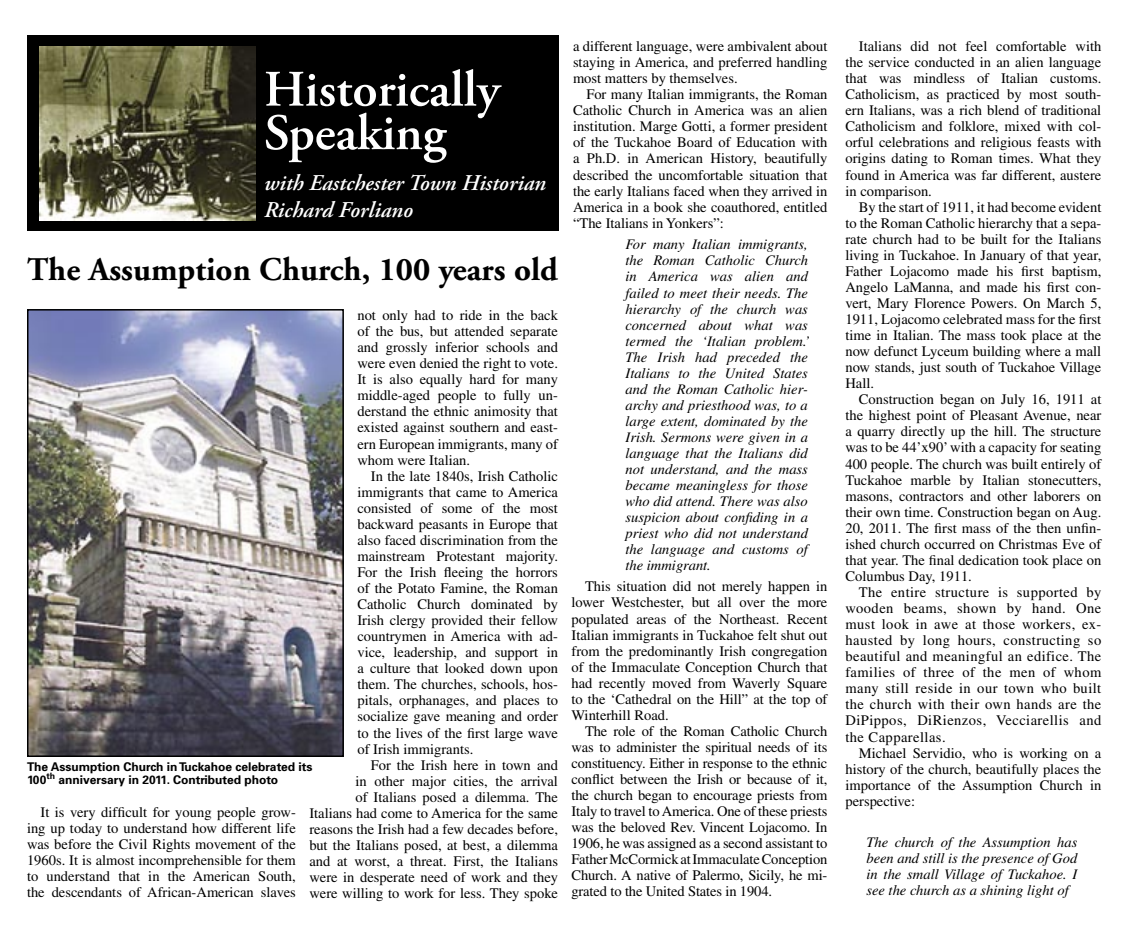
<style>
.page{position:relative;width:1134px;height:940px;background:#fff}
.page>*{position:absolute;margin:0;border:0;box-sizing:border-box;transform-origin:0 0}
.t1{font:600 51px "Adobe Garamond Pro";color:#fff}
.HEADLINE_SMALL{font:700 33px "Adobe Garamond";color:#000}
.t2{font:italic 600 22.5px "Adobe Garamond Pro";color:#fff}
.BODYTEXT{font:14.55px/16px "Times";color:#000;text-align:justify}
.BODYTEXT-2{font:italic 14.55px/16px "Times";color:#000;text-align:justify}
.t3{font:700 12px/13.5px "Univers";color:#000}
</style>
<div class="page">
<div style="left:27px;top:36px;width:531px;height:195px;background:#000"></div>
<img style="left:39px;top:46px;width:216px;height:174px">
<img style="left:30px;top:312px;width:311px;height:442px">
<div style="left:27px;top:309px;width:317px;height:448px;border:2px solid #000"></div>
<p class="t1" style="left:264px;top:60px;width:237px">Historically</p>
<p class="t1" style="left:264px;top:103px;width:184px">Speaking</p>
<p class="t2" style="left:264px;top:169px;width:284px">with Eastchester Town Historian</p>
<p class="t2" style="left:264px;top:196px;width:150px">Richard Forliano</p>
<p class="HEADLINE_SMALL" style="left:27px;top:252px;width:532px">The Assumption Church, 100 years old</p>
<p class="BODYTEXT" style="left:357px;top:307px;width:202px">not only had to ride in the back of the bus, but attended separate and grossly inferior schools and were even denied the right to vote.<br>It is also equally hard for many middle-aged people to fully un&shy;derstand the ethnic animosity that existed against southern and east&shy;ern European immigrants, many of whom were Italian.</p>
<p class="BODYTEXT" style="left:357px;top:467px;width:202px;text-indent:14px">In the late 1840s, Irish Catholic immigrants that came to America consisted of some of the most backward peasants in Europe that also faced discrimination from the mainstream Protestant majority.<br>For the Irish fleeing the horrors of the Potato Famine, the Roman Catholic Church dominated by Irish clergy provided their fellow countrymen in America with ad&shy;vice, leadership, and support in a culture that looked down upon them. The churches, schools, hos&shy;pitals, orphanages, and places to socialize gave meaning and order to the lives of the first large wave of Irish immigrants.</p>
<p class="BODYTEXT" style="left:309px;top:756px;width:250px;text-align:right">For the Irish here in town and<br>in other major cities, the arrival<br>of Italians posed a dilemma. The Italians had come to America for the same reasons the Irish had a few decades before, but the Italians posed, at best, a dilemma and at worst, a threat. First, the Italians were in desperate need of work and they were willing to work for less. They spoke</p>
<p class="t3" style="left:27px;top:759px;width:287px">The Assumption Church in Tuckahoe celebrated its<br>100<sup>th</sup> anniversary in 2011. Contributed photo</p>
<p class="BODYTEXT" style="left:27px;top:804px;width:270px;text-indent:14px">It is very difficult for young people grow&shy;ing up today to understand how different life was before the Civil Rights movement of the 1960s. It is almost incomprehensible for them to understand that in the American South, the descendants of African-American slaves</p>
<p class="BODYTEXT" style="left:573px;top:38px;width:256px">a different language, were ambivalent about staying in America, and preferred handling most matters by themselves.</p>
<p class="BODYTEXT" style="left:573px;top:86px;width:256px;text-indent:14px">For many Italian immigrants, the Roman Catholic Church in America was an alien institution. Marge Gotti, a former president of the Tuckahoe Board of Education with a Ph.D. in American History, beautifully described the uncomfortable situation that the early Italians faced when they arrived in America in a book she coauthored, entitled “The Italians in Yonkers”:</p>
<p class="BODYTEXT-2" style="left:626px;top:236px;width:186px">For many Italian immigrants, the Roman Catholic Church in America was alien and failed to meet their needs. The hierarchy of the church was concerned about what was termed the ‘Italian problem.’ The Irish had preceded the Italians to the United States and the Roman Catholic hier&shy;archy and priesthood was, to a large extent, dominated by the Irish. Sermons were given in a language that the Italians did not understand, and the mass became meaningless for those who did attend. There was also suspicion about confiding in a priest who did not understand the language and customs of the immigrant.</p>
<p class="BODYTEXT" style="left:572px;top:578px;width:257px;text-indent:14px">This situation did not merely happen in lower Westchester, but all over the more populated areas of the Northeast. Recent Italian immigrants in Tuckahoe felt shut out from the predominantly Irish congregation of the Immaculate Conception Church that had recently moved from Waverly Square to the ‘Cathedral on the Hill” at the top of Winterhill Road.</p>
<p class="BODYTEXT" style="left:572px;top:723px;width:257px;text-indent:14px">The role of the Roman Catholic Church was to administer the spiritual needs of its constituency. Either in response to the ethnic conflict between the Irish or because of it, the church began to encourage priests from Italy to travel to America. One of these priests was the beloved Rev. Vincent Lojacomo. In 1906, he was assigned as a second assistant to Father McCormick at Immaculate Conception Church. A native of Palermo, Sicily, he mi&shy;grated to the United States in 1904.</p>
<p class="BODYTEXT" style="left:845px;top:38px;width:257px;text-indent:14px">Italians did not feel comfortable with the service conducted in an alien language that was mindless of Italian customs.<br>Catholicism, as practiced by most south&shy;ern Italians, was a rich blend of traditional Catholicism and folklore, mixed with col&shy;orful celebrations and religious feasts with origins dating to Roman times. What they found in America was far different, austere in comparison.</p>
<p class="BODYTEXT" style="left:845px;top:199px;width:257px;text-indent:14px">By the start of 1911, it had become evident to the Roman Catholic hierarchy that a sepa&shy;rate church had to be built for the Italians living in Tuckahoe. In January of that year, Father Lojacomo made his first baptism, Angelo LaManna, and made his first con&shy;vert, Mary Florence Powers. On March 5, 1911, Lojacomo celebrated mass for the first time in Italian. The mass took place at the now defunct Lyceum building where a mall now stands, just south of Tuckahoe Village Hall.</p>
<p class="BODYTEXT" style="left:845px;top:391px;width:257px;text-indent:14px">Construction began on July 16, 1911 at the highest point of Pleasant Avenue, near a quarry directly up the hill. The structure was to be 44’x90’ with a capacity for seating 400 people. The church was built entirely of Tuckahoe marble by Italian stonecutters, masons, contractors and other laborers on their own time. Construction began on Aug.<br>20, 2011. The first mass of the then unfin&shy;ished church occurred on Christmas Eve of that year. The final dedication took place on Columbus Day, 1911.</p>
<p class="BODYTEXT" style="left:845px;top:584px;width:257px;text-indent:14px">The entire structure is supported by wooden beams, shown by hand. One must look in awe at those workers, ex&shy;hausted by long hours, constructing so beautiful and meaningful an edifice. The families of three of the men of whom many still reside in our town who built the church with their own hands are the DiPippos, DiRienzos, Vecciarellis and the Capparellas.</p>
<p class="BODYTEXT" style="left:845px;top:744px;width:257px;text-indent:14px">Michael Servidio, who is working on a history of the church, beautifully places the importance of the Assumption Church in perspective:</p>
<p class="BODYTEXT-2" style="left:866px;top:834px;width:212px">The church of the Assumption has been and still is the presence of God in the small Village of Tuckahoe. I see the church as a shining light of</p>
</div>
